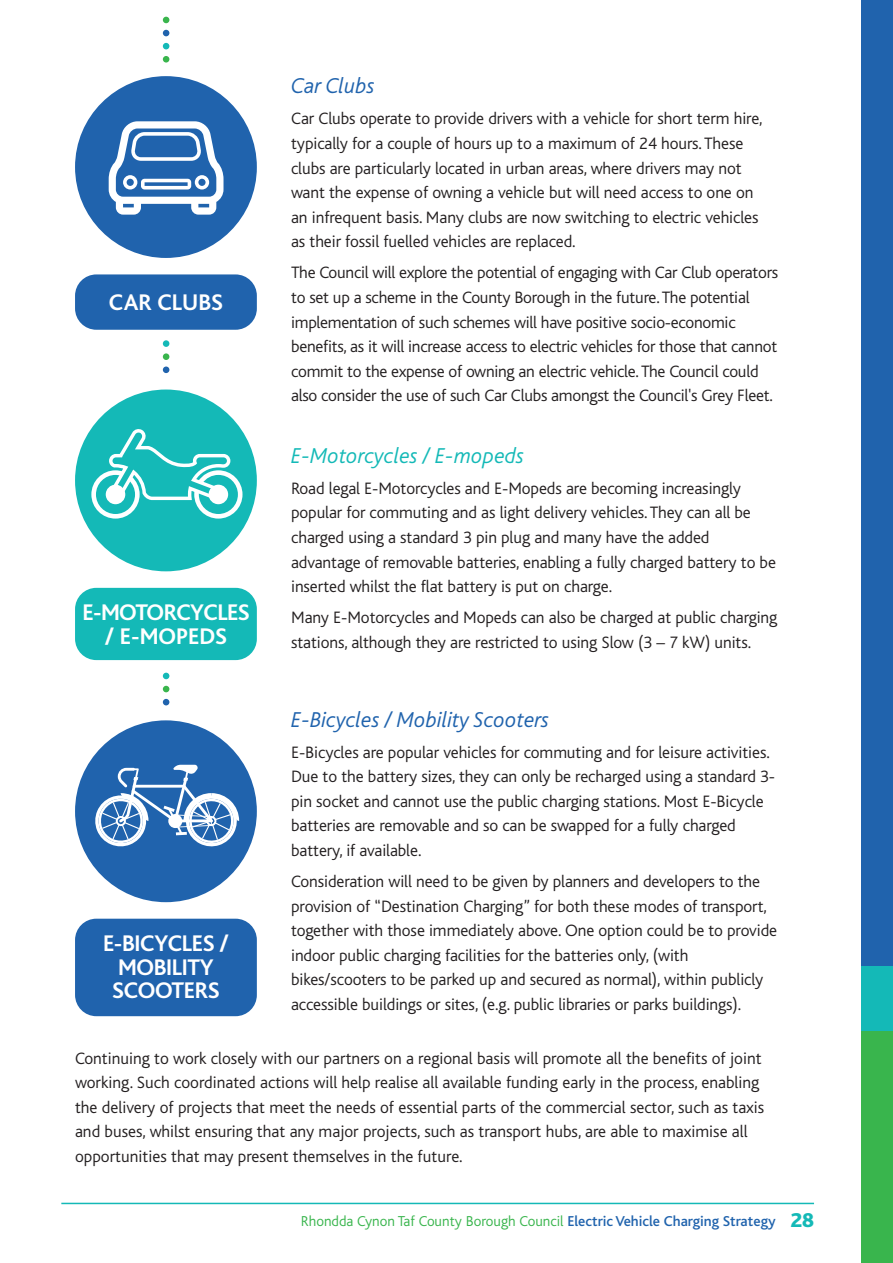
<style>
.page{position:relative;width:893px;height:1263px;background:#fff}
.page>*{position:absolute;margin:0;border:0;box-sizing:border-box;transform-origin:0 0}
.t1{font:700 23.7px/23.7px "Bliss";letter-spacing:-.015em;color:#fff;text-align:center}
.t2{font:italic 300 22.5px "Bliss";color:#2063ad}
.t3{font:italic 300 22.5px "Bliss";color:#14b9b7}
.t4{font:300 17.25px/24.6px "Bliss";letter-spacing:-.005em;color:#231f20}
.t5{font:300 15px "Bliss";color:#39b54d}
.s1{font-weight:500;color:#2063ad}
.s2{font-weight:800;font-size:21px;color:#14b9b7}
</style>
<div class="page">
<div style="left:861px;top:0;width:32px;height:1263px;background:#2063ad"></div>
<div style="left:861px;top:1029px;width:32px;height:234px;background:#39b54d"></div>
<div style="left:861px;top:966px;width:32px;height:64px;background:#14b9b7"></div>
<hr style="left:61px;top:1203px;width:753px;height:1px;background:#14b9b7">
<div style="left:75px;top:76px;width:182px;height:182px;background:#2063ad;border-radius:50%"></div>
<svg style="left:109px;top:121px;width:114px;height:94px"></svg>
<div style="left:75px;top:274px;width:182px;height:56px;background:#2063ad;border-radius:21px"></div>
<div style="left:75px;top:389px;width:182px;height:182px;background:#14b9b7;border-radius:50%"></div>
<svg style="left:91px;top:425px;width:151px;height:94px"></svg>
<div style="left:75px;top:588px;width:182px;height:72px;background:#14b9b7;border-radius:21px"></div>
<div style="left:75px;top:720px;width:182px;height:182px;background:#2063ad;border-radius:50%"></div>
<svg style="left:95px;top:765px;width:144px;height:82px"></svg>
<div style="left:75px;top:919px;width:182px;height:97px;background:#2063ad;border-radius:21px"></div>
<div style="left:163px;top:366px;width:6px;height:7px;background:#2063ad;border-radius:50%"></div>
<div style="left:163px;top:353px;width:6px;height:7px;background:#39b54d;border-radius:50%"></div>
<div style="left:163px;top:340px;width:6px;height:7px;background:#14b9b7;border-radius:50%"></div>
<svg style="left:163px;top:699px;width:6px;height:6px"></svg>
<svg style="left:163px;top:686px;width:6px;height:6px"></svg>
<svg style="left:163px;top:673px;width:6px;height:6px"></svg>
<div style="left:163px;top:56px;width:6px;height:7px;background:#39b54d;border-radius:50%"></div>
<svg style="left:163px;top:43px;width:6px;height:6px"></svg>
<svg style="left:163px;top:30px;width:6px;height:6px"></svg>
<svg style="left:163px;top:17px;width:6px;height:6px"></svg>
<h1 class="t1" style="left:109px;top:292px;width:116px">CAR CLUBS</h1>
<h1 class="t1" style="left:82px;top:603px;width:169px">E-MOTORCYCLES / E-MOPEDS</h1>
<h1 class="t1" style="left:103px;top:933px;width:127px">E-BICYCLES /<br>MOBILITY<br>SCOOTERS</h1>
<h2 class="t2" style="left:291px;top:77px;width:85px">Car Clubs</h2>
<p class="t4" style="left:291px;top:108px;width:473px">Car Clubs operate to provide drivers with a vehicle for short term hire, typically for a couple of hours up to a maximum of 24 hours. These clubs are particularly located in urban areas, where drivers may not want the expense of owning a vehicle but will need access to one on an infrequent basis. Many clubs are now switching to electric vehicles as their fossil fuelled vehicles are replaced.</p>
<p class="t4" style="left:291px;top:262px;width:488px">The Council will explore the potential of engaging with Car Club operators to set up a scheme in the County Borough in the future.The potential implementation of such schemes will have positive socio-economic benefits, as it will increase access to electric vehicles for those that cannot commit to the expense of owning an electric vehicle.The Council could also consider the use of such Car Clubs amongst the Council's Grey Fleet.</p>
<h2 class="t3" style="left:291px;top:447px;width:234px">E-Motorcycles / E-mopeds</h2>
<p class="t4" style="left:291px;top:477px;width:486px">Road legal E-Motorcycles and E-Mopeds are becoming increasingly popular for commuting and as light delivery vehicles. They can all be charged using a standard 3 pin plug and many have the added advantage of removable batteries, enabling a fully charged battery to be inserted whilst the flat battery is put on charge.</p>
<p class="t4" style="left:291px;top:607px;width:488px">Many E-Motorcycles and Mopeds can also be charged at public charging stations, although they are restricted to using Slow (3 – 7 kW) units.</p>
<h2 class="t2" style="left:291px;top:711px;width:260px">E-Bicycles / Mobility Scooters</h2>
<p class="t4" style="left:291px;top:741px;width:486px">E-Bicycles are popular vehicles for commuting and for leisure activities.<br>Due to the battery sizes, they can only be recharged using a standard 3- pin socket and cannot use the public charging stations. Most E-Bicycle batteries are removable and so can be swapped for a fully charged battery, if available.</p>
<p class="t4" style="left:291px;top:871px;width:487px">Consideration will need to be given by planners and developers to the provision of “Destination Charging” for both these modes of transport, together with those immediately above. One option could be to provide indoor public charging facilities for the batteries only, (with bikes/scooters to be parked up and secured as normal), within publicly accessible buildings or sites, (e.g. public libraries or parks buildings).</p>
<p class="t4" style="left:75px;top:1047px;width:691px">Continuing to work closely with our partners on a regional basis will promote all the benefits of joint working. Such coordinated actions will help realise all available funding early in the process, enabling the delivery of projects that meet the needs of essential parts of the commercial sector, such as taxis and buses, whilst ensuring that any major projects, such as transport hubs, are able to maximise all opportunities that may present themselves in the future.</p>
<p class="t5" style="left:301px;top:1215px;width:515px">Rhondda Cynon Taf County Borough Council <span class="s1">Electric Vehicle Charging Strategy</span> <span class="s2">28</span></p>
</div>
